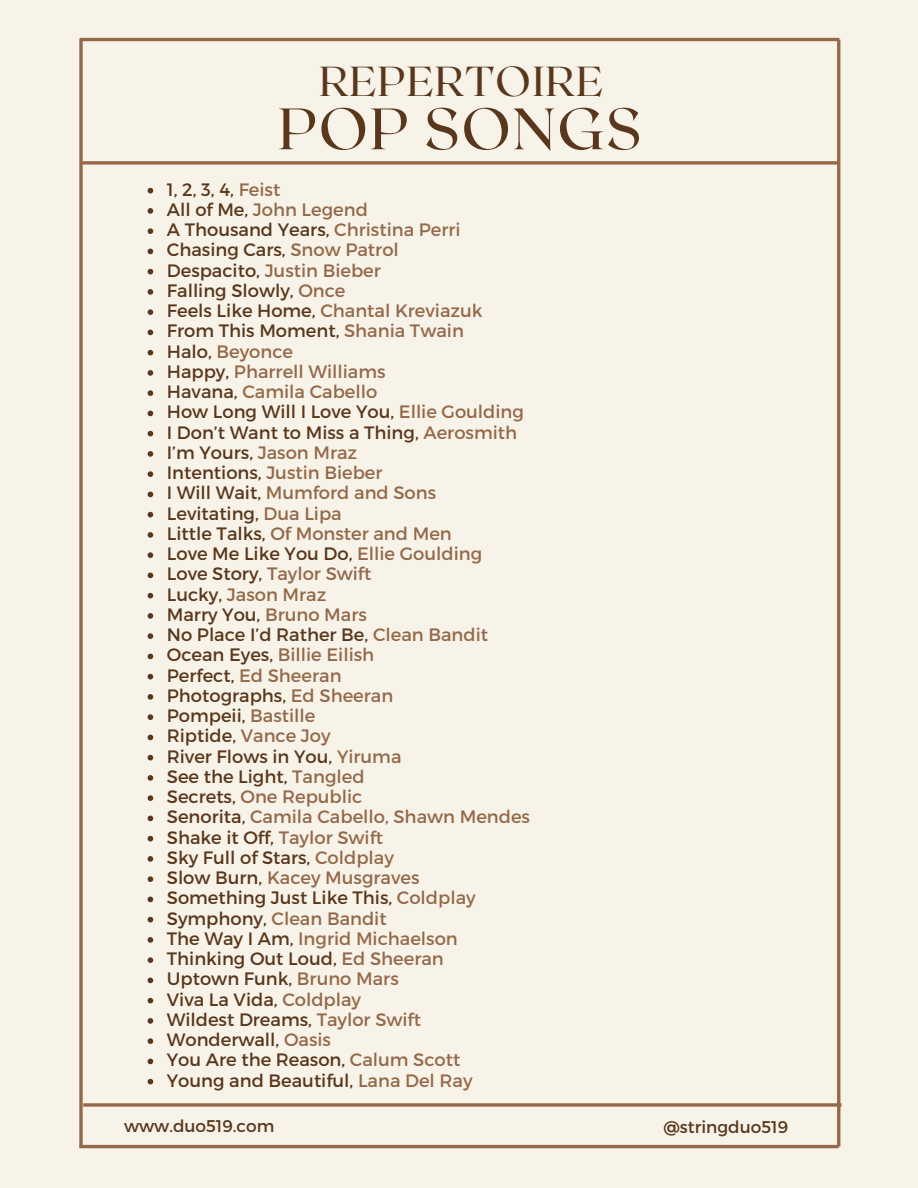
<style>
.page{position:relative;width:918px;height:1188px;background:#f8f3e8}
.page>*{position:absolute;margin:0;border:0;box-sizing:border-box;transform-origin:0 0}
.t1{font:58.2px "Roxborough CF";letter-spacing:.035em;color:#59371c}
.t2{font:41.85px "Roxborough CF";letter-spacing:.035em;color:#59371c}
.t3{font:18px/20.2px "Montserrat";color:#59371c}
.t4{font:16.95px "Montserrat";color:#59371c}
.s1{color:#93694a}
</style>
<div class="page">
<svg style="left:83px;top:161px;width:754px;height:4px;background:#a27e62"></svg>
<svg style="left:83px;top:1103px;width:758px;height:4px;background:#a27e62"></svg>
<hr style="left:80px;top:38px;width:759px;height:3px;background:#93694a">
<svg style="left:79px;top:39px;width:4px;height:1106px;background:#a27e62"></svg>
<hr style="left:837px;top:40px;width:3px;height:1107px;background:#93694a">
<hr style="left:79px;top:1145px;width:760px;height:3px;background:#93694a">
<svg style="left:148px;top:188px;width:5px;height:5px"></svg>
<svg style="left:148px;top:208px;width:5px;height:6px"></svg>
<svg style="left:148px;top:228px;width:5px;height:6px"></svg>
<svg style="left:148px;top:249px;width:5px;height:5px"></svg>
<svg style="left:148px;top:269px;width:5px;height:5px"></svg>
<svg style="left:148px;top:289px;width:5px;height:6px"></svg>
<svg style="left:148px;top:309px;width:5px;height:6px"></svg>
<svg style="left:148px;top:330px;width:5px;height:5px"></svg>
<svg style="left:148px;top:350px;width:5px;height:5px"></svg>
<svg style="left:148px;top:370px;width:5px;height:6px"></svg>
<svg style="left:148px;top:390px;width:5px;height:6px"></svg>
<svg style="left:148px;top:411px;width:5px;height:5px"></svg>
<svg style="left:148px;top:431px;width:5px;height:5px"></svg>
<svg style="left:148px;top:451px;width:5px;height:6px"></svg>
<svg style="left:148px;top:471px;width:5px;height:6px"></svg>
<svg style="left:148px;top:492px;width:5px;height:5px"></svg>
<svg style="left:148px;top:512px;width:5px;height:5px"></svg>
<svg style="left:148px;top:532px;width:5px;height:6px"></svg>
<svg style="left:148px;top:552px;width:5px;height:6px"></svg>
<svg style="left:148px;top:573px;width:5px;height:5px"></svg>
<svg style="left:148px;top:593px;width:5px;height:5px"></svg>
<svg style="left:148px;top:613px;width:5px;height:6px"></svg>
<svg style="left:148px;top:633px;width:5px;height:6px"></svg>
<svg style="left:148px;top:654px;width:5px;height:5px"></svg>
<svg style="left:148px;top:674px;width:5px;height:5px"></svg>
<svg style="left:148px;top:694px;width:5px;height:6px"></svg>
<svg style="left:148px;top:714px;width:5px;height:6px"></svg>
<svg style="left:148px;top:735px;width:5px;height:5px"></svg>
<svg style="left:148px;top:755px;width:5px;height:5px"></svg>
<svg style="left:148px;top:775px;width:5px;height:6px"></svg>
<svg style="left:148px;top:795px;width:5px;height:6px"></svg>
<svg style="left:148px;top:816px;width:5px;height:5px"></svg>
<svg style="left:148px;top:836px;width:5px;height:5px"></svg>
<svg style="left:148px;top:856px;width:5px;height:6px"></svg>
<svg style="left:148px;top:876px;width:5px;height:6px"></svg>
<svg style="left:148px;top:897px;width:5px;height:5px"></svg>
<svg style="left:148px;top:917px;width:5px;height:5px"></svg>
<svg style="left:148px;top:937px;width:5px;height:6px"></svg>
<svg style="left:148px;top:957px;width:5px;height:6px"></svg>
<svg style="left:148px;top:978px;width:5px;height:5px"></svg>
<svg style="left:148px;top:998px;width:5px;height:5px"></svg>
<svg style="left:148px;top:1018px;width:5px;height:6px"></svg>
<svg style="left:148px;top:1038px;width:5px;height:6px"></svg>
<svg style="left:148px;top:1059px;width:5px;height:5px"></svg>
<svg style="left:148px;top:1079px;width:5px;height:5px"></svg>
<h2 class="t2" style="left:319px;top:54px;width:285px">REPERTOIRE</h2>
<h1 class="t1" style="left:278px;top:91px;width:365px">POP SONGS</h1>
<p class="t3" style="left:167px;top:178px;width:365px">1, 2, 3, 4, <span class="s1">Feist<br></span>All of Me, <span class="s1">John Legend<br></span>A Thousand Years, <span class="s1">Christina Perri<br></span>Chasing Cars, <span class="s1">Snow Patrol<br></span>Despacito, <span class="s1">Justin Bieber<br></span>Falling Slowly, <span class="s1">Once<br></span>Feels Like Home, <span class="s1">Chantal Kreviazuk<br></span>From This Moment, <span class="s1">Shania Twain<br></span>Halo, <span class="s1">Beyonce<br></span>Happy, <span class="s1">Pharrell Williams<br></span>Havana, <span class="s1">Camila Cabello<br></span>How Long Will I Love You, <span class="s1">Ellie Goulding<br></span>I Don’t Want to Miss a Thing, <span class="s1">Aerosmith<br></span>I’m Yours, <span class="s1">Jason Mraz<br></span>Intentions, <span class="s1">Justin Bieber<br></span>I Will Wait, <span class="s1">Mumford and Sons<br></span>Levitating, <span class="s1">Dua Lipa<br></span>Little Talks, <span class="s1">Of Monster and Men<br></span>Love Me Like You Do, <span class="s1">Ellie Goulding<br></span>Love Story, <span class="s1">Taylor Swift<br></span>Lucky, <span class="s1">Jason Mraz<br></span>Marry You, <span class="s1">Bruno Mars<br></span>No Place I’d Rather Be, <span class="s1">Clean Bandit<br></span>Ocean Eyes, <span class="s1">Billie Eilish<br></span>Perfect, <span class="s1">Ed Sheeran<br></span>Photographs, <span class="s1">Ed Sheeran<br></span>Pompeii, <span class="s1">Bastille<br></span>Riptide, <span class="s1">Vance Joy<br></span>River Flows in You, <span class="s1">Yiruma<br></span>See the Light, <span class="s1">Tangled<br></span>Secrets, <span class="s1">One Republic<br></span>Senorita, <span class="s1">Camila Cabello, Shawn Mendes<br></span>Shake it Off, <span class="s1">Taylor Swift<br></span>Sky Full of Stars, <span class="s1">Coldplay<br></span>Slow Burn, <span class="s1">Kacey Musgraves<br></span>Something Just Like This, <span class="s1">Coldplay<br></span>Symphony, <span class="s1">Clean Bandit<br></span>The Way I Am, <span class="s1">Ingrid Michaelson<br></span>Thinking Out Loud, <span class="s1">Ed Sheeran<br></span>Uptown Funk, <span class="s1">Bruno Mars<br></span>Viva La Vida, <span class="s1">Coldplay<br></span>Wildest Dreams, <span class="s1">Taylor Swift<br></span>Wonderwall, <span class="s1">Oasis<br></span>You Are the Reason, <span class="s1">Calum Scott<br></span>Young and Beautiful, <span class="s1">Lana Del Ray</span></p>
<p class="t4" style="left:124px;top:1115px;width:152px">www.duo519.com</p>
<p class="t4" style="left:663px;top:1116px;width:126px">@stringduo519</p>
</div>
